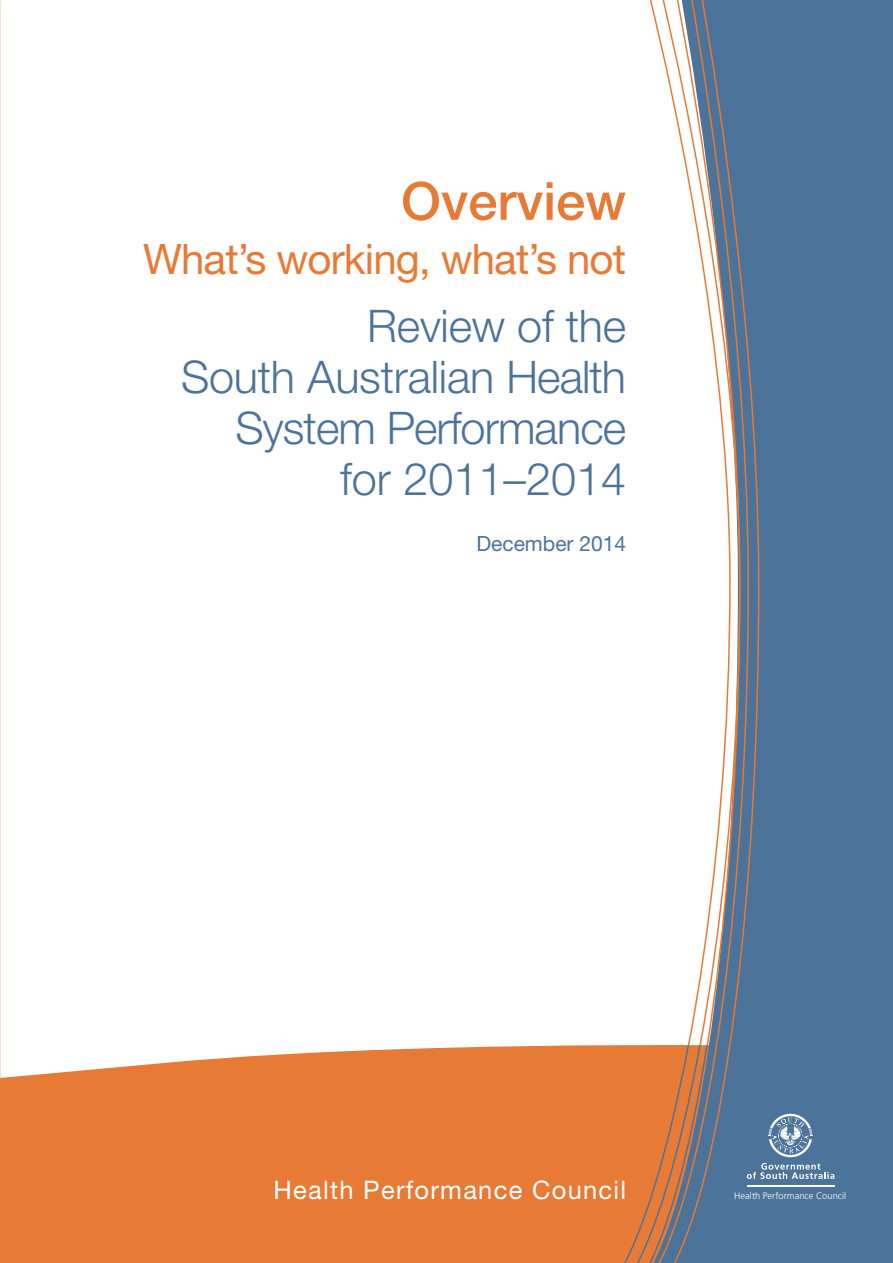
<style>
.page{position:relative;width:893px;height:1263px;background:#fff}
.page>*{position:absolute;margin:0;border:0;box-sizing:border-box;transform-origin:0 0}
.t1{font:500 52.5px "Helvetica Neue";color:#e77a35}
.t2{font:300 45px/51px "Helvetica Neue";letter-spacing:-.005em;color:#4c7399;text-align:right}
.t3{font:42px "Helvetica Neue";letter-spacing:-.02em;color:#e77a35}
.t4{font:25.5px "Helvetica Neue";letter-spacing:.05em;color:#fff}
.t5{font:21px "Helvetica Neue";color:#4c7399}
.t6{font:300 9.3px "Frutiger";color:#fff}
</style>
<div class="page">
<svg style="left:0;top:1036px;width:614px;height:227px;background:#e98546"></svg>
<div style="left:759px;top:0;width:134px;height:1263px;background:#4c7399"></div>
<svg style="left:740px;top:0;width:19px;height:1263px;background:#577391"></svg>
<svg style="left:650px;top:0;width:90px;height:1263px"></svg>
<svg style="left:614px;top:1044px;width:95px;height:219px;background:#c1784e"></svg>
<hr style="left:747px;top:1185px;width:87px;height:1px;background:#fff">
<svg style="left:747px;top:1163px;width:87px;height:16px"></svg>
<svg style="left:769px;top:1114px;width:43px;height:43px;background:#819cb7"></svg>
<p class="t1" style="left:401px;top:170px;width:227px">Overview</p>
<p class="t3" style="left:143px;top:234px;width:485px">What’s working, what’s not</p>
<p class="t2" style="left:181px;top:300px;width:447px">Review of the<br>South Australian Health<br>System Performance for 2011–2014</p>
<p class="t5" style="left:476px;top:530px;width:151px">December 2014</p>
<p class="t4" style="left:274px;top:1175px;width:354px">Health Performance Council</p>
<p class="t6" style="left:734px;top:1190px;width:113px">Health Performance Council</p>
</div>
